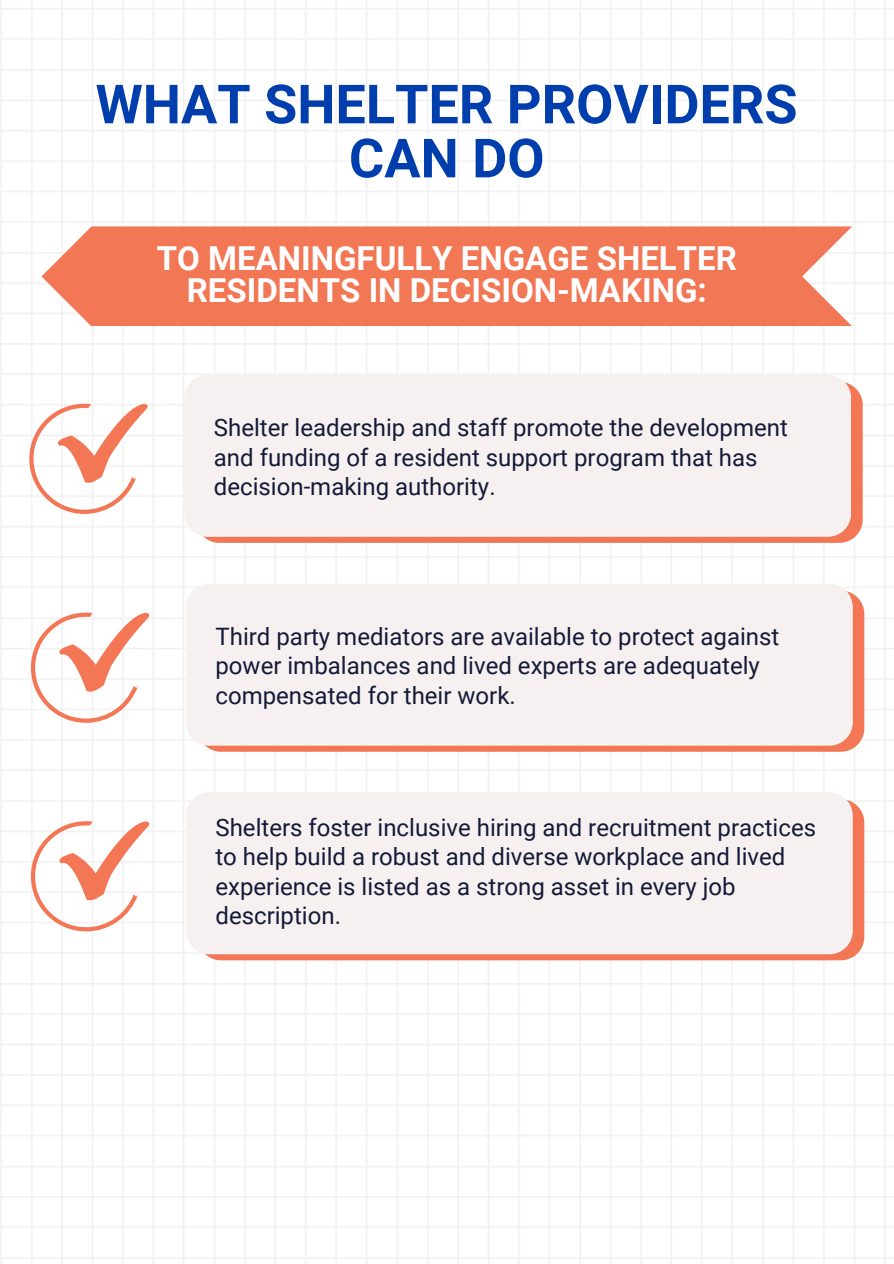
<style>
.page{position:relative;width:894px;height:1264px;background:#fff}
.page>*{position:absolute;margin:0;border:0;box-sizing:border-box;transform-origin:0 0}
.t1{font:700 54px/54px "Roboto";color:#013ead;text-align:center}
.t2{font:700 33px/32.7px "Roboto";color:#fff;text-align:center}
.t3{font:24px/29.2px "Roboto";color:#141a37}
</style>
<div class="page">
<img style="left:0;top:0;width:893px;height:1263px">
<svg style="left:29px;top:404px;width:122px;height:110px"></svg>
<div style="left:196px;top:382px;width:666px;height:161px;background:#f37655;border-radius:23px"></div>
<div style="left:184px;top:375px;width:666px;height:162px;background:#f6f0f0;border-radius:23px"></div>
<svg style="left:31px;top:612px;width:121px;height:110px"></svg>
<div style="left:197px;top:590px;width:667px;height:161px;background:linear-gradient(to right,#f37553,#f37958);border-radius:23px"></div>
<div style="left:186px;top:583px;width:666px;height:162px;background:#f6f0f0;border-radius:23px"></div>
<svg style="left:31px;top:821px;width:121px;height:110px"></svg>
<div style="left:197px;top:799px;width:667px;height:161px;background:linear-gradient(to right,#f37554,#f37857);border-radius:23px"></div>
<div style="left:186px;top:792px;width:666px;height:162px;background:#f6f0f0;border-radius:23px"></div>
<svg style="left:41px;top:226px;width:810px;height:100px;background:#f27f5f"></svg>
<h1 class="t1" style="left:95px;top:78px;width:703px">WHAT SHELTER PROVIDERS<br>CAN DO</h1>
<p class="t2" style="left:157px;top:242px;width:581px">TO MEANINGFULLY ENGAGE SHELTER<br>RESIDENTS IN DECISION-MAKING:</p>
<h2 class="t3" style="left:214px;top:413px;width:575px">Shelter leadership and staff promote the development and funding of a resident support program that has decision-making authority.</h2>
<p class="t3" style="left:215px;top:622px;width:565px">Third party mediators are available to protect against power imbalances and lived experts are adequately compensated for their work.</p>
<p class="t3" style="left:215px;top:813px;width:602px">Shelters foster inclusive hiring and recruitment practices to help build a robust and diverse workplace and lived experience is listed as a strong asset in every job description.</p>
</div>
